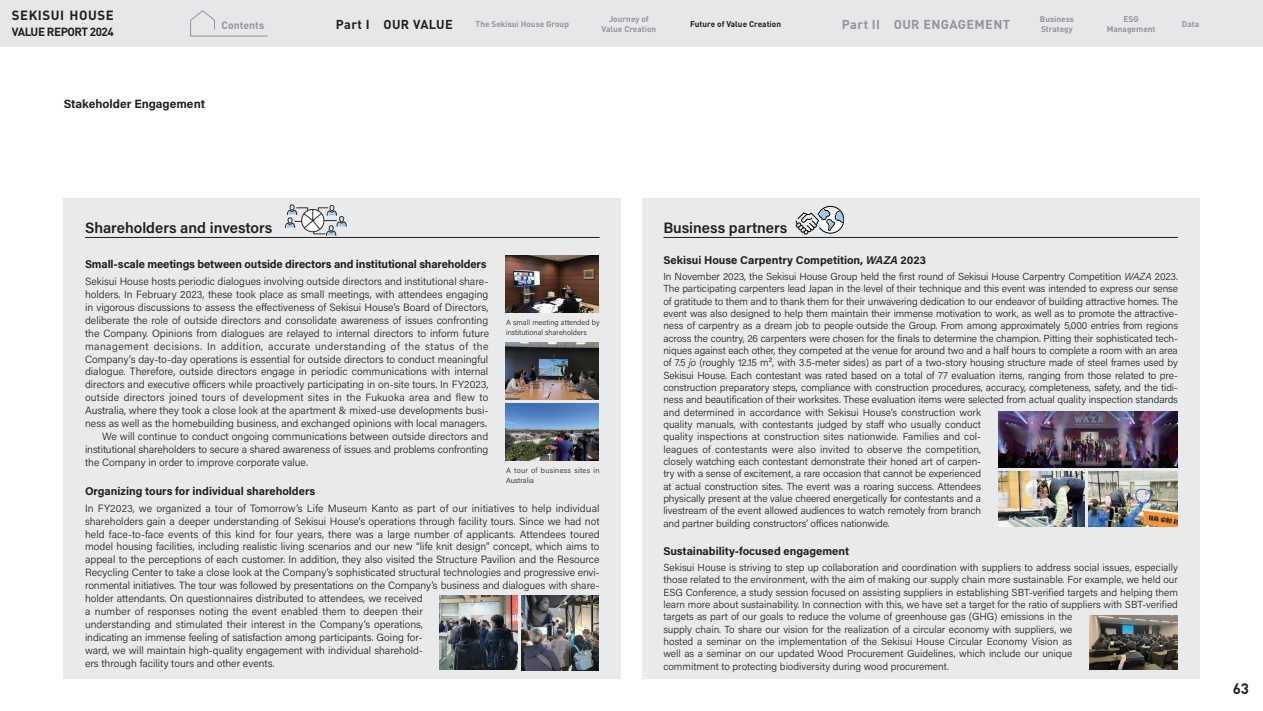
<style>
.page{position:relative;width:1263px;height:711px;background:#fff}
.page>*{position:absolute;margin:0;border:0;box-sizing:border-box;transform-origin:0 0}
.t1{font:600 15px "Acumin Pro";color:#231f20}
.t2{font:700 15px "DINOT";color:#231f20}
.t3{font:700 13.2px "DINOT";letter-spacing:.04em;color:#231f20}
.t4{font:700 12.75px "DINOT";letter-spacing:.03em;color:#939598}
.t5{font:700 12.75px "DINOT";letter-spacing:.03em;color:#231f20}
.t6{font:700 12px "Acumin Pro";color:#231f20}
.t7{font:700 11.7px "DINOT";letter-spacing:-.04em;color:#231f20}
.t8{font:700 11.25px "Acumin Pro";letter-spacing:-.005em;color:#231f20}
.t9{font:300 10.5px/12.9px "Acumin Pro";color:#231f20}
.t10{font:300 10.5px "Acumin Pro";letter-spacing:.04em;color:#231f20}
.t11{font:700 10.5px "DINOT";color:#939598}
.t12{font:300 10.2px/12.3px "Acumin Pro";letter-spacing:-.005em;color:#231f20}
.t13{font:700 8.25px/9.8px "DINOT";color:#939598;text-align:center}
.t14{font:700 8.25px "DINOT";color:#231f20}
.t15{font:300 7.5px/9.8px "Acumin Pro";color:#231f20}
.t16{font:300 7.5px/9.8px "Acumin Pro";letter-spacing:.03em;color:#231f20}
.s1{font-style:italic}
</style>
<div class="page">
<div style="left:64px;top:199px;width:557px;height:479px;background:#e9eaeb"></div>
<hr style="left:85px;top:237px;width:515px;height:1px;background:#231f20">
<div style="left:642px;top:199px;width:557px;height:479px;background:#e9eaeb"></div>
<hr style="left:663px;top:237px;width:515px;height:1px;background:#231f20">
<svg style="left:285px;top:204px;width:62px;height:31px"></svg>
<svg style="left:795px;top:206px;width:49px;height:28px"></svg>
<img style="left:998px;top:471px;width:87px;height:55px">
<img style="left:998px;top:411px;width:180px;height:56px">
<img style="left:1089px;top:471px;width:89px;height:55px">
<img style="left:1089px;top:615px;width:89px;height:54px">
<img style="left:505px;top:342px;width:94px;height:57px">
<img style="left:505px;top:403px;width:94px;height:57px">
<img style="left:505px;top:255px;width:94px;height:57px">
<img style="left:440px;top:595px;width:77px;height:74px">
<img style="left:522px;top:595px;width:77px;height:74px">
<div style="left:0;top:0;width:1263px;height:47px;background:#e6e7e9"></div>
<svg style="left:190px;top:10px;width:78px;height:27px"></svg>
<p class="t3" style="left:12px;top:5px;width:103px">SEKISUI HOUSE</p>
<p class="t7" style="left:12px;top:23px;width:103px">VALUE REPORT 2024</p>
<p class="t13" style="left:602px;top:13px;width:56px">Journey of<br>Value Creation</p>
<p class="t13" style="left:1040px;top:13px;width:36px">Business</p>
<p class="t13" style="left:1041px;top:23px;width:33px">Strategy</p>
<p class="t13" style="left:1107px;top:13px;width:50px">ESG<br>Management</p>
<p class="t13" style="left:1182px;top:18px;width:19px">Data</p>
<p class="t11" style="left:222px;top:17px;width:44px">Contents</p>
<p class="t5" style="left:336px;top:14px;width:118px">Part I OUR VALUE</p>
<p class="t13" style="left:476px;top:18px;width:95px">The Sekisui House Group</p>
<p class="t14" style="left:690px;top:17px;width:92px">Future of Value Creation</p>
<p class="t4" style="left:842px;top:14px;width:170px">Part II OUR ENGAGEMENT</p>
<p class="t6" style="left:64px;top:95px;width:143px">Stakeholder Engagement</p>
<h1 class="t1" style="left:85px;top:217px;width:189px">Shareholders and investors</h1>
<p class="t8" style="left:85px;top:256px;width:403px">Small-scale meetings between outside directors and institutional shareholders</p>
<p class="t9" style="left:85px;top:274px;width:405px">Sekisui House hosts periodic dialogues involving outside directors and institutional share-</p>
<p class="t9" style="left:85px;top:287px;width:405px">holders. In February 2023, these took place as small meetings, with attendees engaging</p>
<p class="t9" style="left:85px;top:300px;width:405px">in vigorous discussions to assess the effectiveness of Sekisui House’s Board of Directors,</p>
<p class="t9" style="left:85px;top:313px;width:405px">deliberate the role of outside directors and consolidate awareness of issues confronting</p>
<p class="t9" style="left:85px;top:326px;width:405px">the Company. Opinions from dialogues are relayed to internal directors to inform future</p>
<p class="t10" style="left:85px;top:338px;width:405px">management decisions. In addition, accurate understanding of the status of the</p>
<p class="t9" style="left:85px;top:352px;width:405px">Company’s day-to-day operations is essential for outside directors to conduct meaningful</p>
<p class="t9" style="left:85px;top:364px;width:405px">dialogue. Therefore, outside directors engage in periodic communications with internal</p>
<p class="t9" style="left:85px;top:377px;width:405px">directors and executive officers while proactively participating in on-site tours. In FY2023,</p>
<p class="t9" style="left:85px;top:390px;width:405px">outside directors joined tours of development sites in the Fukuoka area and flew to</p>
<p class="t9" style="left:85px;top:403px;width:405px">Australia, where they took a close look at the apartment &amp; mixed-use developments busi-</p>
<p class="t9" style="left:85px;top:416px;width:403px">ness as well as the homebuilding business, and exchanged opinions with local managers.</p>
<p class="t9" style="left:102px;top:429px;width:388px">We will continue to conduct ongoing communications between outside directors and</p>
<p class="t9" style="left:85px;top:442px;width:405px">institutional shareholders to secure a shared awareness of issues and problems confronting</p>
<p class="t9" style="left:85px;top:455px;width:224px">the Company in order to improve corporate value.</p>
<p class="t8" style="left:85px;top:482px;width:232px">Organizing tours for individual shareholders</p>
<p class="t9" style="left:85px;top:501px;width:516px">In FY2023, we organized a tour of Tomorrow’s Life Museum Kanto as part of our initiatives to help individual shareholders gain a deeper understanding of Sekisui House’s operations through facility tours. Since we had not held face-to-face events of this kind for four years, there was a large number of applicants. Attendees toured model housing facilities, including realistic living scenarios and our new “life knit design” concept, which aims to appeal to the perceptions of each customer. In addition, they also visited the Structure Pavilion and the Resource Recycling Center to take a close look at the Company’s sophisticated structural technologies and progressive envi&shy;ronmental initiatives. The tour was followed by presentations on the Company’s business and dialogues with share&shy;holder attendants. On questionnaires distributed to attendees, we received<br>a number of responses noting the event enabled them to deepen their<br>understanding and stimulated their interest in the Company’s operations,<br>indicating an immense feeling of satisfaction among participants. Going for-<br>ward, we will maintain high-quality engagement with individual sharehold-<br>ers through facility tours and other events.</p>
<p class="t15" style="left:506px;top:317px;width:95px">A small meeting attended by institutional shareholders</p>
<p class="t16" style="left:506px;top:465px;width:95px">A tour of business sites in<br>Australia</p>
<h1 class="t1" style="left:663px;top:217px;width:125px">Business partners</h1>
<p class="t8" style="left:663px;top:251px;width:264px">Sekisui House Carpentry Competition, <span class="s1">WAZA</span> 2023</p>
<p class="t12" style="left:663px;top:270px;width:516px">In November 2023, the Sekisui House Group held the first round of Sekisui House Carpentry Competition <span class="s1">WAZA</span> 2023.<br>The participating carpenters lead Japan in the level of their technique and this event was intended to express our sense of gratitude to them and to thank them for their unwavering dedication to our endeavor of building attractive homes. The event was also designed to help them maintain their immense motivation to work, as well as to promote the attractive&shy;ness of carpentry as a dream job to people outside the Group. From among approximately 5,000 entries from regions across the country, 26 carpenters were chosen for the finals to determine the champion. Pitting their sophisticated tech&shy;niques against each other, they competed at the venue for around two and a half hours to complete a room with an area of 7.5 <span class="s1">jo</span> (roughly 12.15 m², with 3.5-meter sides) as part of a two-story housing structure made of steel frames used by Sekisui House. Each contestant was rated based on a total of 77 evaluation items, ranging from those related to pre&shy;construction preparatory steps, compliance with construction procedures, accuracy, completeness, safety, and the tidi&shy;ness and beautification of their worksites. These evaluation items were selected from actual quality inspection standards and determined in accordance with Sekisui House’s construction work<br>quality manuals, with contestants judged by staff who usually conduct<br>quality inspections at construction sites nationwide. Families and col-<br>leagues of contestants were also invited to observe the competition,<br>closely watching each contestant demonstrate their honed art of carpen-<br>try with a sense of excitement, a rare occasion that cannot be experienced<br>at actual construction sites. The event was a roaring success. Attendees<br>physically present at the value cheered energetically for contestants and a<br>livestream of the event allowed audiences to watch remotely from branch<br>and partner building constructors’ offices nationwide.</p>
<p class="t8" style="left:663px;top:542px;width:187px">Sustainability-focused engagement</p>
<p class="t12" style="left:663px;top:560px;width:516px">Sekisui House is striving to step up collaboration and coordination with suppliers to address social issues, especially those related to the environment, with the aim of making our supply chain more sustainable. For example, we held our ESG Conference, a study session focused on assisting suppliers in establishing SBT-verified targets and helping them learn more about sustainability. In connection with this, we have set a target for the ratio of suppliers with SBT-verified targets as part of our goals to reduce the volume of greenhouse gas (GHG) emissions in the<br>supply chain. To share our vision for the realization of a circular economy with suppliers, we<br>hosted a seminar on the implementation of the Sekisui House Circular Economy Vision as<br>well as a seminar on our updated Wood Procurement Guidelines, which include our unique<br>commitment to protecting biodiversity during wood procurement.</p>
<h1 class="t2" style="left:1233px;top:676px;width:18px">63</h1>
</div>
